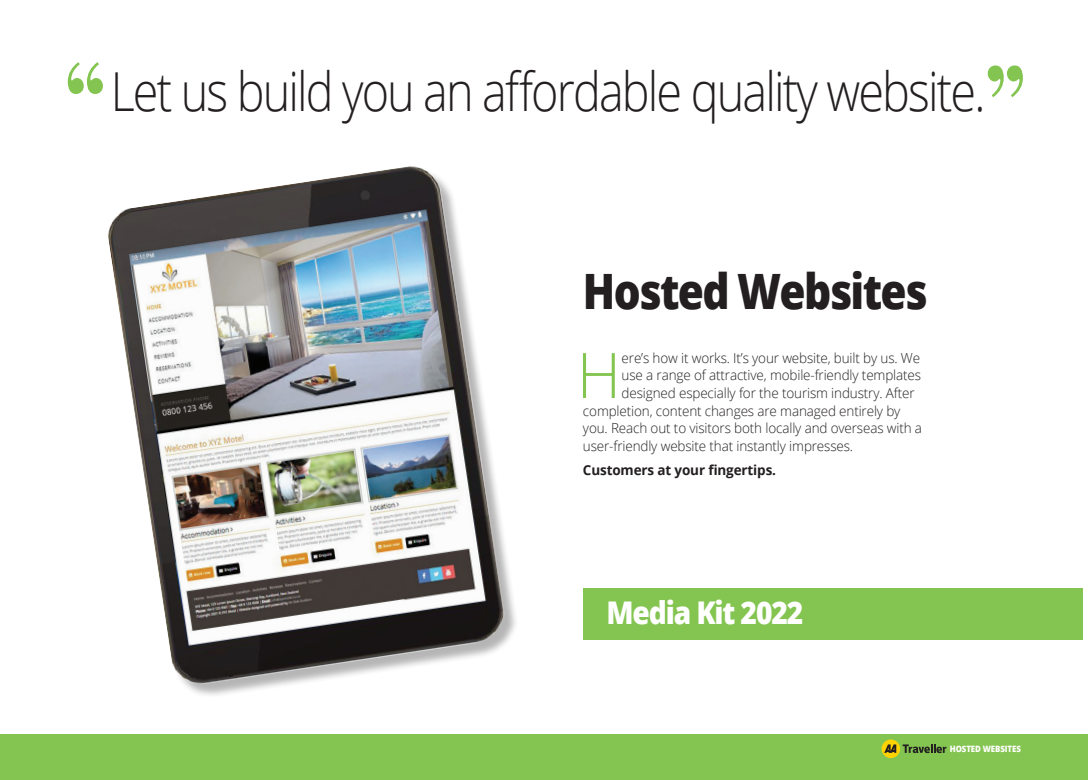
<style>
.page{position:relative;width:1088px;height:780px;background:#fff}
.page>*{position:absolute;margin:0;border:0;box-sizing:border-box;transform-origin:0 0}
.t1{font:700 90px "Bodoni URW";color:#84c551;scale:.87 1}
.t2{font:300 62.75px "Open Sans";color:#84c551}
.t3{font:300 53.75px "Open Sans";letter-spacing:-.04em;color:#231f20;scale:.87 1}
.t4{font:800 48.75px "Open Sans";letter-spacing:-.04em;color:#231f20;scale:.87 1}
.t5{font:800 31.25px "Open Sans";letter-spacing:-.04em;color:#fff;scale:.9 1}
.t6{font:300 13.75px "Open Sans";letter-spacing:-.01em;color:#231f20}
.t7{font:700 13.75px "Open Sans";letter-spacing:-.01em;color:#231f20}
.t8{font:800 8.75px "Open Sans";letter-spacing:-.01em;color:#fff;scale:.9 1}
</style>
<div class="page">
<div style="left:0;top:734px;width:1088px;height:46px;background:#84c551"></div>
<svg style="left:903px;top:744px;width:43px;height:9px"></svg>
<svg style="left:881px;top:739px;width:19px;height:19px"></svg>
<svg style="left:884px;top:744px;width:12px;height:8px"></svg>
<div style="left:583px;top:589px;width:499px;height:51px;background:#84c551"></div>
<img style="left:108px;top:166px;width:408px;height:529px">
<p class="t1" style="left:65px;top:41px;width:48px">“</p>
<p class="t3" style="left:111px;top:54px;width:1007px">Let us build you an affordable quality website.</p>
<p class="t1" style="left:985px;top:44px;width:48px">”</p>
<p class="t4" style="left:583px;top:254px;width:398px">Hosted Websites</p>
<p class="t2" style="left:577px;top:332px;width:46px">H</p>
<p class="t6" style="left:622px;top:348px;width:300px">ere’s how it works. It’s your website, built by us. We</p>
<p class="t6" style="left:622px;top:366px;width:301px">use a range of attractive, mobile-friendly templates</p>
<p class="t6" style="left:622px;top:383px;width:294px">designed especially for the tourism industry. After</p>
<p class="t6" style="left:583px;top:401px;width:319px">completion, content changes are managed entirely by</p>
<p class="t6" style="left:583px;top:418px;width:341px">you. Reach out to visitors both locally and overseas with a</p>
<p class="t6" style="left:583px;top:436px;width:272px">user-friendly website that instantly impresses.</p>
<p class="t7" style="left:583px;top:460px;width:195px">Customers at your fingertips.</p>
<p class="t5" style="left:606px;top:589px;width:220px">Media Kit 2022</p>
<p class="t8" style="left:950px;top:742px;width:81px">HOSTED WEBSITES</p>
</div>
